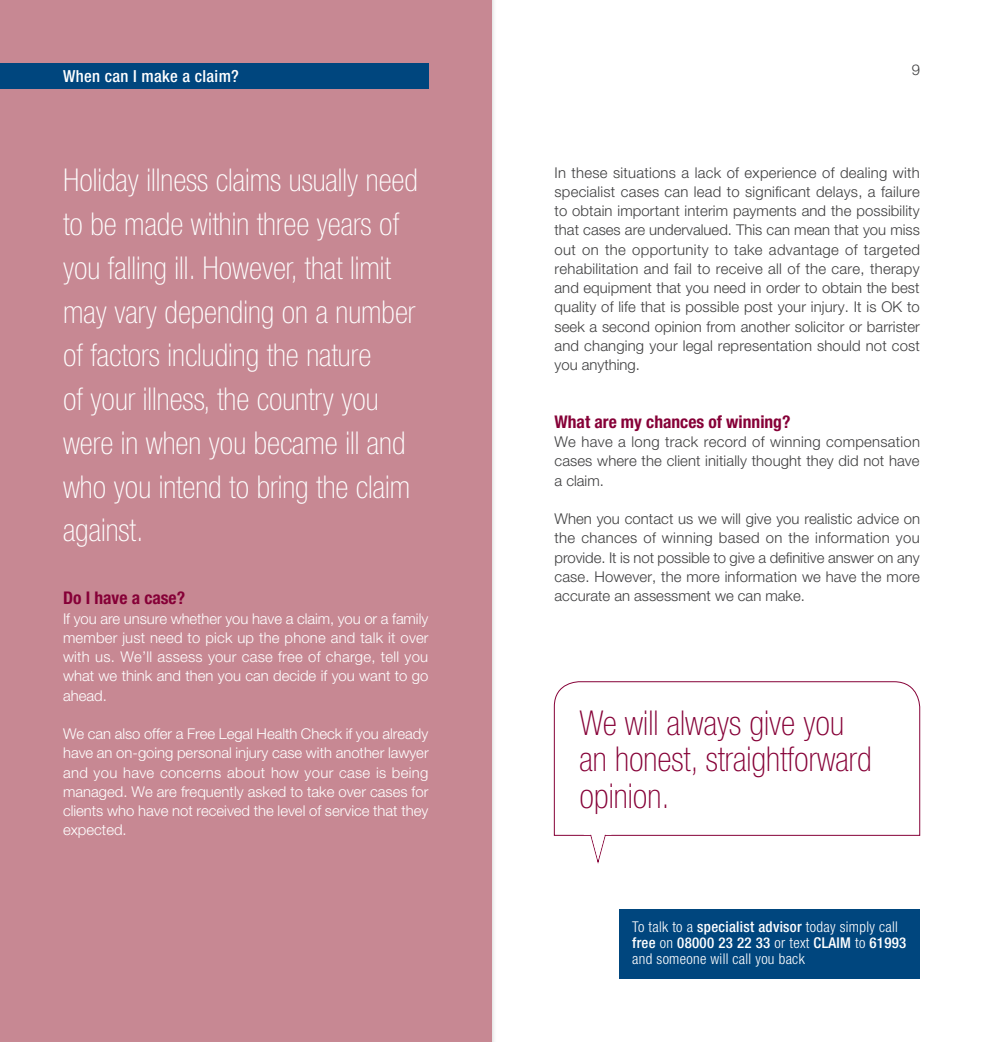
<style>
.page{position:relative;width:983px;height:1042px;background:#fff}
.page>*{position:absolute;margin:0;border:0;box-sizing:border-box;transform-origin:0 0}
.t1{font:100 condensed 34.3px/36.8px "Helvetica Neue";color:#860037}
.t2{font:100 condensed 31.5px/43.8px "Helvetica Neue";color:#fff}
.t3{font:700 condensed 17.5px "Helvetica Neue";color:#860037}
.t4{font:500 condensed 16.62px "Helvetica Neue";letter-spacing:.02em;color:#fff}
.t5{font:300 14.88px/19.2px "Helvetica Neue";letter-spacing:.005em;color:#3e3e3f;text-align:justify}
.t6{font:300 14.88px/19.2px "Helvetica Neue";color:#fff;text-align:justify}
.t7{font:300 condensed 14.88px/15.9px "Helvetica Neue";letter-spacing:.02em;color:#fff}
.s1{font-weight:500}
</style>
<div class="page">
<div style="left:0;top:0;width:491px;height:1042px;background:#c78893"></div>
<div style="left:0;top:63px;width:428px;height:26px;background:#00467e"></div>
<svg style="left:553px;top:681px;width:367px;height:155px"></svg>
<svg style="left:588px;top:827px;width:19px;height:37px"></svg>
<div style="left:583px;top:829px;width:28px;height:6px;background:#fff"></div>
<div style="left:619px;top:909px;width:300px;height:70px;background:#00467e"></div>
<p class="t4" style="left:63px;top:66px;width:177px">When can I make a claim?</p>
<p class="t2" style="left:63px;top:158px;width:356px">Holiday illness claims usually need to be made within three years of you falling ill. However, that limit may vary depending on a number of factors including the nature<br>of your illness, the country you were in when you became ill and who you intend to bring the claim against.</p>
<p class="t3" style="left:63px;top:587px;width:124px">Do I have a case?</p>
<p class="t6" style="left:63px;top:608px;width:367px">If you are unsure whether you have a claim, you or a family member just need to pick up the phone and talk it over with us. We’ll assess your case free of charge, tell you what we think and then you can decide if you want to go ahead.</p>
<p class="t6" style="left:63px;top:724px;width:367px">We can also offer a Free Legal Health Check if you already have an on-going personal injury case with another lawyer and you have concerns about how your case is being managed. We are frequently asked to take over cases for clients who have not received the level of service that they expected.</p>
<p class="t5" style="left:911px;top:59px;width:10px">9</p>
<p class="t5" style="left:554px;top:162px;width:367px">In these situations a lack of experience of dealing with specialist cases can lead to significant delays, a failure to obtain important interim payments and the possibility that cases are undervalued. This can mean that you miss out on the opportunity to take advantage of targeted rehabilitation and fail to receive all of the care, therapy and equipment that you need in order to obtain the best quality of life that is possible post your injury. It is OK to seek a second opinion from another solicitor or barrister and changing your legal representation should not cost you anything.</p>
<p class="t3" style="left:554px;top:411px;width:237px">What are my chances of winning?</p>
<p class="t5" style="left:554px;top:432px;width:367px">We have a long track record of winning compensation cases where the client initially thought they did not have a claim.</p>
<p class="t5" style="left:554px;top:509px;width:367px">When you contact us we will give you realistic advice on the chances of winning based on the information you provide. It is not possible to give a definitive answer on any case. However, the more information we have the more accurate an assessment we can make.</p>
<h1 class="t1" style="left:579px;top:704px;width:294px">We will always give you an honest, straightforward opinion.</h1>
<p class="t7" style="left:632px;top:919px;width:275px">To talk to a <span class="s1">specialist advisor</span> today simply call <span class="s1">free</span> on <span class="s1">08000 23 22 33</span> or text <span class="s1">CLAIM</span> to <span class="s1">61993 </span>and someone will call you back</p>
</div>
